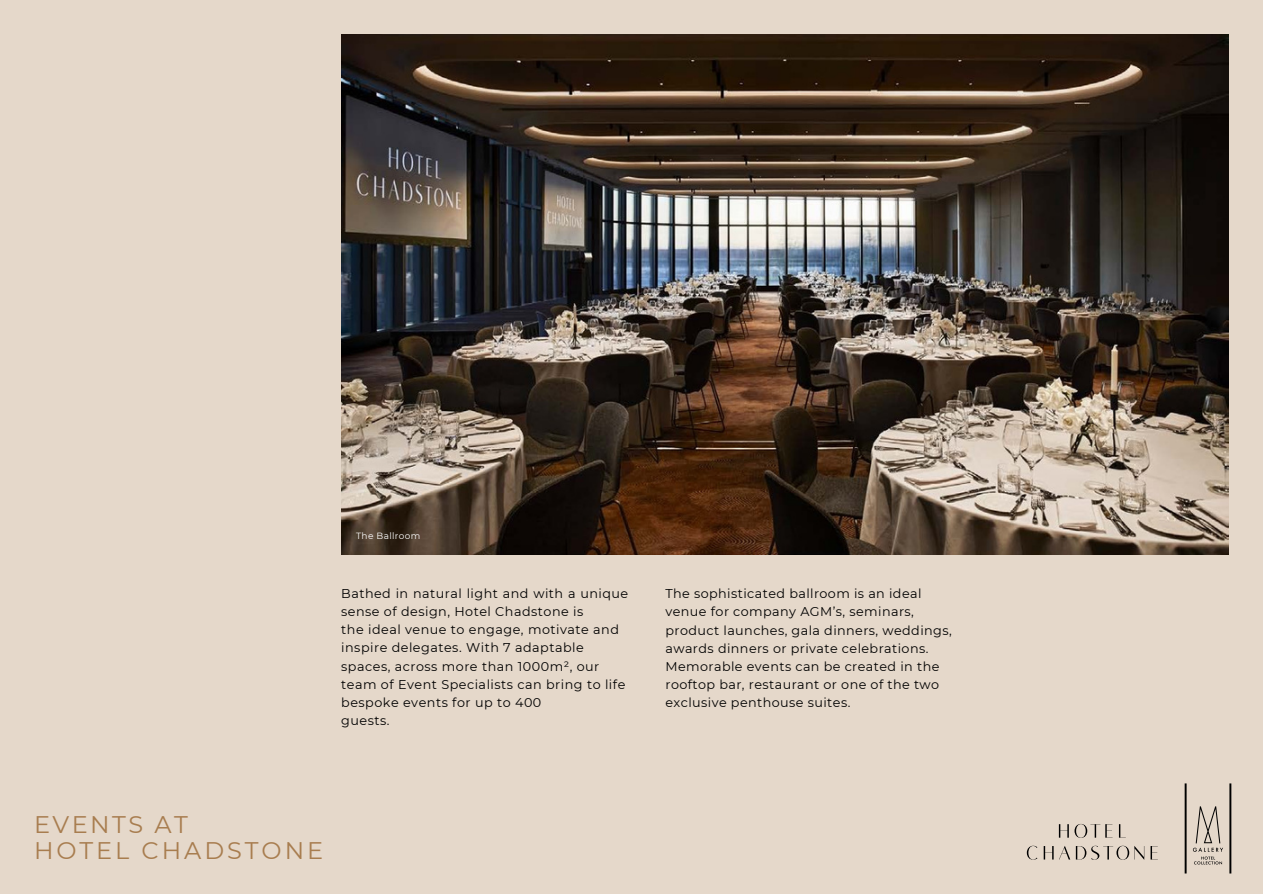
<style>
.page{position:relative;width:1263px;height:894px;background:#fff}
.page>*{position:absolute;margin:0;border:0;box-sizing:border-box;transform-origin:0 0}
.t1{font:24px/25.8px "Montserrat";letter-spacing:.125em;color:#a87d4f}
.t2{font:12.75px/18px "Montserrat";letter-spacing:.035em;color:#000}
.t3{font:9px "Montserrat";letter-spacing:.04em;color:#fff}
</style>
<div class="page">
<div style="left:0;top:0;width:1263px;height:893px;background:#e5d8ca"></div>
<img style="left:341px;top:34px;width:888px;height:520px">
<svg style="left:1027px;top:845px;width:10px;height:14px"></svg>
<svg style="left:1150px;top:846px;width:8px;height:13px"></svg>
<svg style="left:1044px;top:846px;width:26px;height:13px"></svg>
<svg style="left:1076px;top:845px;width:68px;height:14px"></svg>
<svg style="left:1119px;top:824px;width:2px;height:13px"></svg>
<svg style="left:1059px;top:823px;width:53px;height:14px"></svg>
<img style="left:1184px;top:783px;width:48px;height:91px">
<h1 class="t3" style="left:356px;top:530px;width:66px">The Ballroom</h1>
<p class="t2" style="left:341px;top:584px;width:289px">Bathed in natural light and with a unique sense of design, Hotel Chadstone is<br>the ideal venue to engage, motivate and inspire delegates. With 7 adaptable spaces, across more than 1000m², our team of Event Specialists can bring to life bespoke events for up to 400<br>guests.</p>
<h2 class="t2" style="left:665px;top:584px;width:288px">The sophisticated ballroom is an ideal venue for company AGM’s, seminars, product launches, gala dinners, weddings, awards dinners or private celebrations.<br>Memorable events can be created in the rooftop bar, restaurant or one of the two exclusive penthouse suites.</h2>
<h2 class="t1" style="left:34px;top:811px;width:291px">EVENTS AT<br>HOTEL CHADSTONE</h2>
</div>
